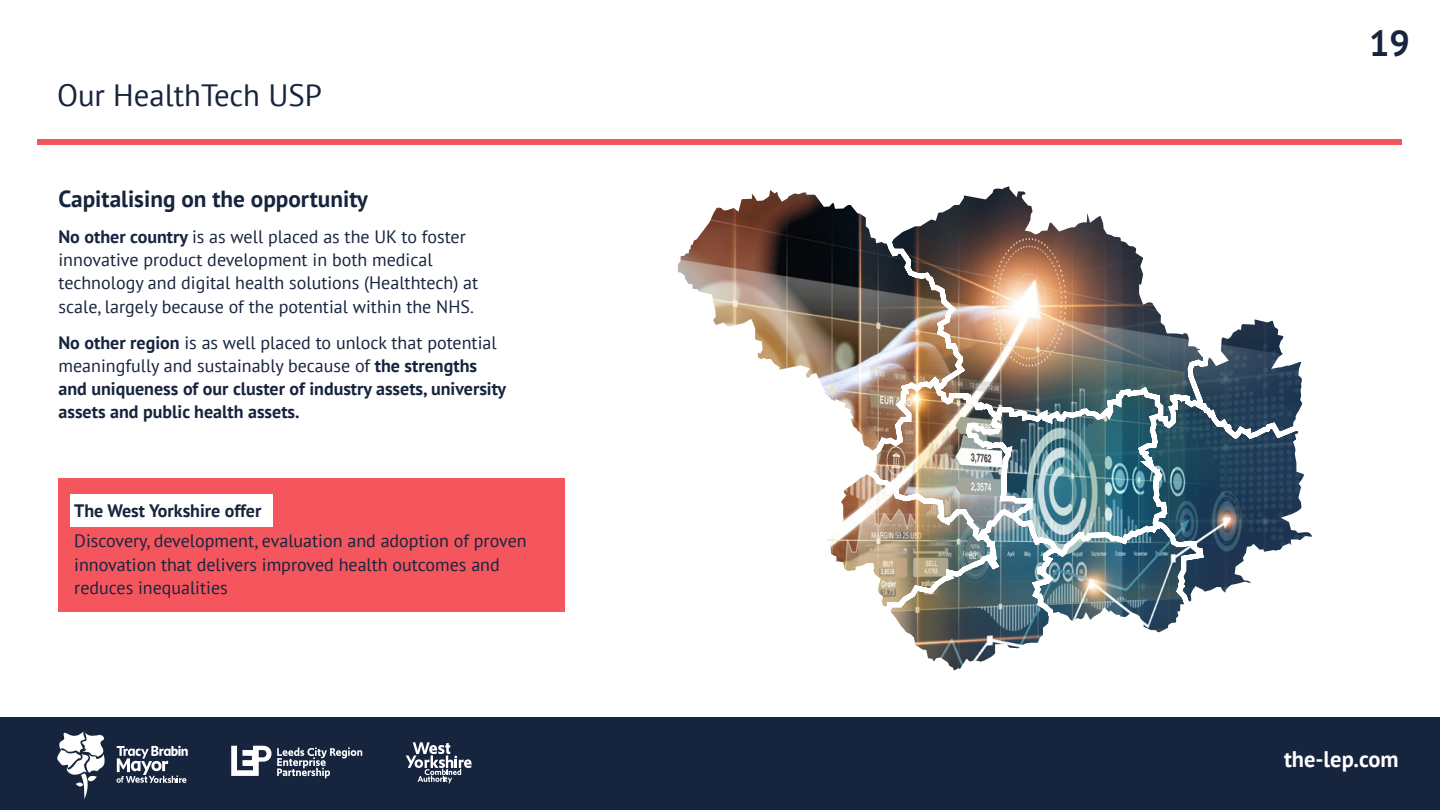
<style>
.page{position:relative;width:1440px;height:810px;background:#fff}
.page>*{position:absolute;margin:0;border:0;box-sizing:border-box;transform-origin:0 0}
.t1{font:700 36px "PT Sans";color:#17243d}
.t2{font:30.75px "PT Sans";color:#17243d}
.t3{font:700 23.25px "PT Sans";color:#17243d}
.t4{font:700 22.5px "PT Sans";color:#fff}
.t5{font:18px/23.2px "PT Sans";color:#17243d}
.t6{font:700 18px/23.2px "PT Sans";color:#17243d}
.s1{font-weight:700}
.s2{font-weight:400}
</style>
<div class="page">
<div style="left:58px;top:478px;width:507px;height:133px;background:#f5555d"></div>
<div style="left:70px;top:494px;width:203px;height:33px;background:#fff"></div>
<div style="left:38px;top:139px;width:1364px;height:6px;background:#f5555d"></div>
<img style="left:677px;top:186px;width:635px;height:485px">
<div style="left:0;top:717px;width:1440px;height:93px;background:#17243d"></div>
<svg style="left:117px;top:746px;width:71px;height:37px"></svg>
<svg style="left:57px;top:731px;width:48px;height:69px"></svg>
<svg style="left:406px;top:742px;width:66px;height:41px"></svg>
<svg style="left:231px;top:746px;width:131px;height:32px"></svg>
<h2 class="t2" style="left:57px;top:76px;width:266px">Our HealthTech USP</h2>
<p class="t3" style="left:58px;top:183px;width:311px">Capitalising on the opportunity</p>
<p class="t5" style="left:58px;top:225px;width:421px"><span class="s1">No other country</span> is as well placed as the UK to foster innovative product development in both medical technology and digital health solutions (Healthtech) at scale, largely because of the potential within the NHS.</p>
<p class="t6" style="left:58px;top:330px;width:449px">No other region <span class="s2">is as well placed to unlock that potential meaningfully and sustainably because of</span> the strengths and uniqueness of our cluster of industry assets, university assets and public health assets.</p>
<p class="t6" style="left:74px;top:498px;width:189px">The West Yorkshire offer</p>
<p class="t5" style="left:74px;top:529px;width:454px">Discovery, development, evaluation and adoption of proven innovation that delivers improved health outcomes and reduces inequalities</p>
<h1 class="t1" style="left:1369px;top:20px;width:42px">19</h1>
<p class="t4" style="left:1284px;top:745px;width:116px">the-lep.com</p>
</div>
